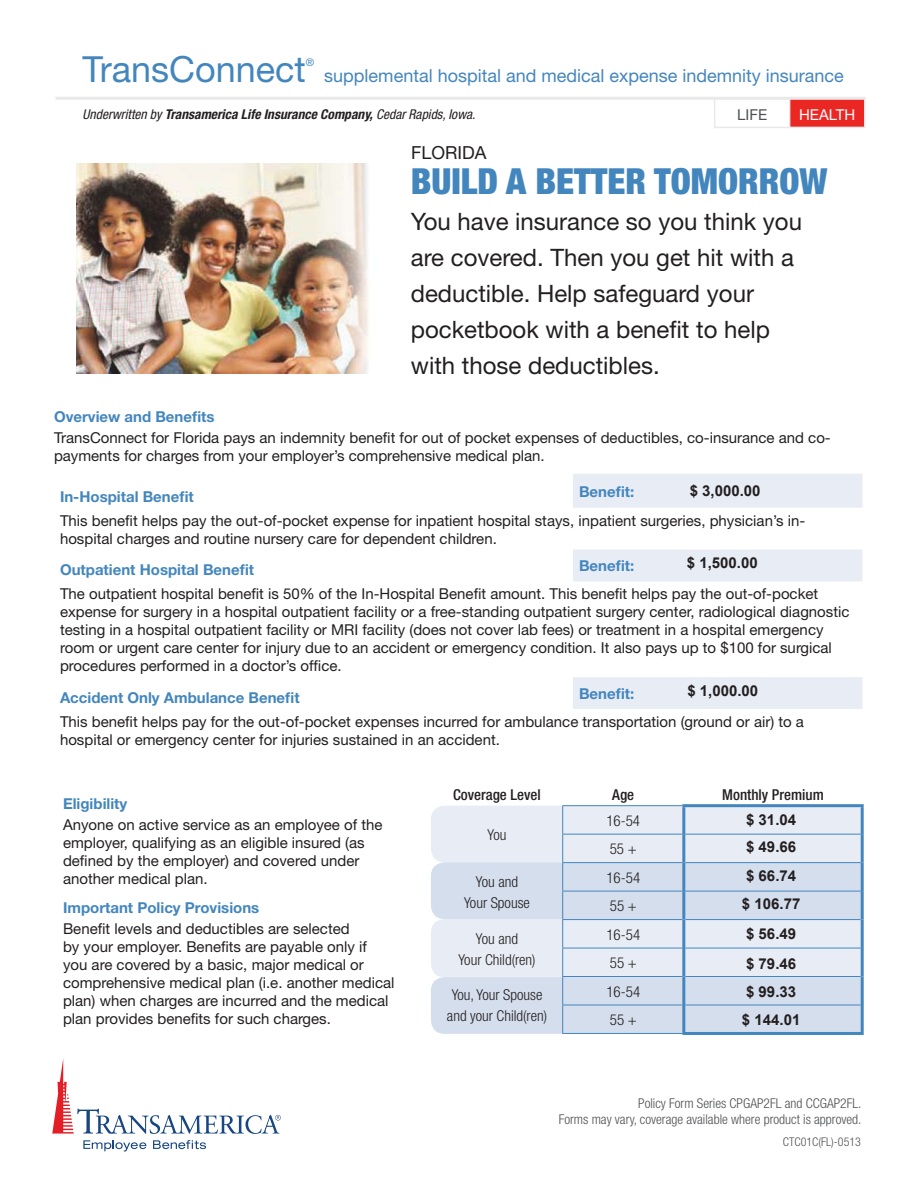
<style>
.page{position:relative;width:918px;height:1188px;background:#fff}
.page>*{position:absolute;margin:0;border:0;box-sizing:border-box;transform-origin:0 0}
.t1{font:900 condensed 36px "Helvetica Neue";color:#4386bd}
.t2{font:36px "Helvetica Neue";color:#4386bd}
.t3{font:24px/36px "Helvetica Neue";color:#231f20}
.t4{font:18px "Helvetica Neue";color:#4386bd}
.t5{font:18px "Helvetica Neue";color:#231f20}
.t6{font:15px/18px "Helvetica Neue";color:#231f20}
.t7{font:700 15px "Helvetica Neue";color:#4386bd}
.t8{font:300 condensed 15px/28.5px "Helvetica Neue";color:#231f20}
.t9{font:700 15px/28px "Arial";color:#231f20}
.t10{font:500 condensed 15px "Helvetica Neue";color:#231f20}
.t11{font:15px "Helvetica Neue";color:#fff}
.t12{font:15px "Helvetica Neue";color:#4f5052}
.t13{font:300 condensed 13.5px/16.2px "Helvetica Neue";color:#4f5052;text-align:right}
.t14{font:italic 700 condensed 13.5px "Helvetica Neue";color:#231f20}
.t15{font:300 condensed 12px "Helvetica Neue";color:#4f5052}
.t16{font:10.5px "Helvetica Neue";color:#4386bd}
.s1{font-weight:400}
</style>
<div class="page">
<img style="left:77px;top:164px;width:292px;height:209px">
<svg style="left:52px;top:1059px;width:229px;height:75px"></svg>
<svg style="left:83px;top:1140px;width:63px;height:12px"></svg>
<svg style="left:153px;top:1140px;width:53px;height:9px"></svg>
<svg style="left:573px;top:474px;width:290px;height:235px"></svg>
<hr style="left:562px;top:805px;width:120px;height:1px;background:#4386bd">
<svg style="left:431px;top:806px;width:430px;height:228px;background:#dae2ef"></svg>
<hr style="left:685px;top:1005px;width:176px;height:1px;background:#4386bd">
<hr style="left:562px;top:1033px;width:120px;height:1px;background:#4386bd">
<hr style="left:682px;top:804px;width:182px;height:3px;background:#4386bd">
<hr style="left:682px;top:807px;width:3px;height:27px;background:#4386bd">
<hr style="left:861px;top:807px;width:3px;height:27px;background:#4386bd">
<hr style="left:682px;top:834px;width:3px;height:29px;background:#4386bd">
<hr style="left:861px;top:834px;width:3px;height:29px;background:#4386bd">
<hr style="left:682px;top:863px;width:3px;height:28px;background:#4386bd">
<hr style="left:861px;top:863px;width:3px;height:28px;background:#4386bd">
<hr style="left:682px;top:891px;width:3px;height:29px;background:#4386bd">
<hr style="left:861px;top:891px;width:3px;height:29px;background:#4386bd">
<hr style="left:682px;top:920px;width:3px;height:28px;background:#4386bd">
<hr style="left:861px;top:920px;width:3px;height:28px;background:#4386bd">
<hr style="left:682px;top:948px;width:3px;height:29px;background:#4386bd">
<hr style="left:861px;top:948px;width:3px;height:29px;background:#4386bd">
<hr style="left:682px;top:977px;width:3px;height:28px;background:#4386bd">
<hr style="left:861px;top:977px;width:3px;height:28px;background:#4386bd">
<hr style="left:682px;top:1005px;width:3px;height:27px;background:#4386bd">
<hr style="left:861px;top:1005px;width:3px;height:27px;background:#4386bd">
<hr style="left:682px;top:1032px;width:182px;height:3px;background:#4386bd">
<div style="left:714px;top:98px;width:77px;height:30px;border:2px solid #e9e9ea"></div>
<div style="left:790px;top:98px;width:75px;height:29px;background:#eb2724"></div>
<div style="left:789px;top:98px;width:77px;height:30px;border:2px solid #e9e9ea"></div>
<hr style="left:56px;top:97px;width:810px;height:3px;background:#e9e9ea">
<h1 class="t2" style="left:83px;top:57px;width:225px">TransConnect</h1>
<p class="t16" style="left:306px;top:58px;width:10px">®</p>
<p class="t4" style="left:324px;top:69px;width:521px">supplemental hospital and medical expense indemnity insurance</p>
<p class="t12" style="left:737px;top:109px;width:31px">LIFE</p>
<p class="t11" style="left:799px;top:109px;width:58px">HEALTH</p>
<p class="t14" style="left:83px;top:110px;width:394px"><span class="s1">Underwritten by</span> Transamerica Life Insurance Company, <span class="s1">Cedar Rapids, Iowa.</span></p>
<p class="t5" style="left:411px;top:147px;width:77px">FLORIDA</p>
<h1 class="t1" style="left:411px;top:168px;width:418px">BUILD A BETTER TOMORROW</h1>
<h2 class="t3" style="left:411px;top:206px;width:393px">You have insurance so you think you are covered. Then you get hit with a deductible. Help safeguard your pocketbook with a benefit to help with those deductibles.</h2>
<p class="t7" style="left:54px;top:411px;width:162px">Overview and Benefits</p>
<p class="t6" style="left:54px;top:430px;width:778px">TransConnect for Florida pays an indemnity benefit for out of pocket expenses of deductibles, co-insurance and co&shy;payments for charges from your employer’s comprehensive medical plan.</p>
<p class="t7" style="left:60px;top:491px;width:135px">In-Hospital Benefit</p>
<p class="t7" style="left:579px;top:486px;width:57px">Benefit:</p>
<p class="t6" style="left:60px;top:513px;width:747px">This benefit helps pay the out-of-pocket expense for inpatient hospital stays, inpatient surgeries, physician’s in&shy;hospital charges and routine nursery care for dependent children.</p>
<p class="t7" style="left:60px;top:565px;width:196px">Outpatient Hospital Benefit</p>
<p class="t7" style="left:579px;top:561px;width:57px">Benefit:</p>
<p class="t6" style="left:60px;top:586px;width:791px">The outpatient hospital benefit is 50% of the In-Hospital Benefit amount. This benefit helps pay the out-of-pocket expense for surgery in a hospital outpatient facility or a free-standing outpatient surgery center, radiological diagnostic testing in a hospital outpatient facility or MRI facility (does not cover lab fees) or treatment in a hospital emergency room or urgent care center for injury due to an accident or emergency condition. It also pays up to $100 for surgical procedures performed in a doctor’s office.</p>
<p class="t7" style="left:60px;top:692px;width:241px">Accident Only Ambulance Benefit</p>
<p class="t7" style="left:579px;top:688px;width:57px">Benefit:</p>
<p class="t6" style="left:60px;top:714px;width:746px">This benefit helps pay for the out-of-pocket expenses incurred for ambulance transportation (ground or air) to a hospital or emergency center for injuries sustained in an accident.</p>
<p class="t9" style="left:690px;top:477px;width:72px">$ 3,000.00</p>
<p class="t9" style="left:687px;top:549px;width:72px">$ 1,500.00</p>
<p class="t9" style="left:687px;top:677px;width:72px">$ 1,000.00</p>
<p class="t7" style="left:63px;top:798px;width:66px">Eligibility</p>
<p class="t6" style="left:63px;top:817px;width:321px">Anyone on active service as an employee of the employer, qualifying as an eligible insured (as defined by the employer) and covered under another medical plan.</p>
<p class="t7" style="left:63px;top:902px;width:198px">Important Policy Provisions</p>
<p class="t6" style="left:63px;top:921px;width:333px">Benefit levels and deductibles are selected<br>by your employer. Benefits are payable only if you are covered by a basic, major medical or comprehensive medical plan (i.e. another medical plan) when charges are incurred and the medical plan provides benefits for such charges.</p>
<p class="t10" style="left:453px;top:789px;width:89px">Coverage Level</p>
<p class="t10" style="left:612px;top:789px;width:23px">Age</p>
<p class="t10" style="left:722px;top:789px;width:103px">Monthly Premium</p>
<p class="t8" style="left:488px;top:822px;width:20px">You</p>
<p class="t9" style="left:746px;top:807px;width:52px;line-height:26.5px">$ 31.04 $ 49.66</p>
<p class="t9" style="left:742px;top:862px;width:60px">$ 66.74 $ 106.77</p>
<p class="t9" style="left:746px;top:919px;width:52px;line-height:29.5px">$ 56.49 $ 79.46</p>
<p class="t9" style="left:742px;top:977px;width:60px">$ 99.33 $ 144.01</p>
<p class="t8" style="left:606px;top:808px;width:35px">16-54<br>55 +</p>
<p class="t8" style="left:464px;top:872px;width:67px;line-height:21px;text-align:center">You and<br>Your Spouse</p>
<p class="t8" style="left:606px;top:865px;width:35px">16-54<br>55 +</p>
<p class="t8" style="left:458px;top:929px;width:79px;line-height:21px;text-align:center">You and<br>Your Child(ren)</p>
<p class="t8" style="left:606px;top:921px;width:35px">16-54<br>55 +</p>
<p class="t8" style="left:447px;top:986px;width:102px;line-height:21px;text-align:center">You, Your Spouse and your Child(ren)</p>
<p class="t8" style="left:606px;top:978px;width:35px">16-54<br>55 +</p>
<p class="t13" style="left:559px;top:1096px;width:304px">Policy Form Series CPGAP2FL and CCGAP2FL.<br>Forms may vary, coverage available where product is approved.</p>
<p class="t15" style="left:783px;top:1137px;width:80px">CTC01C(FL)-0513</p>
</div>
